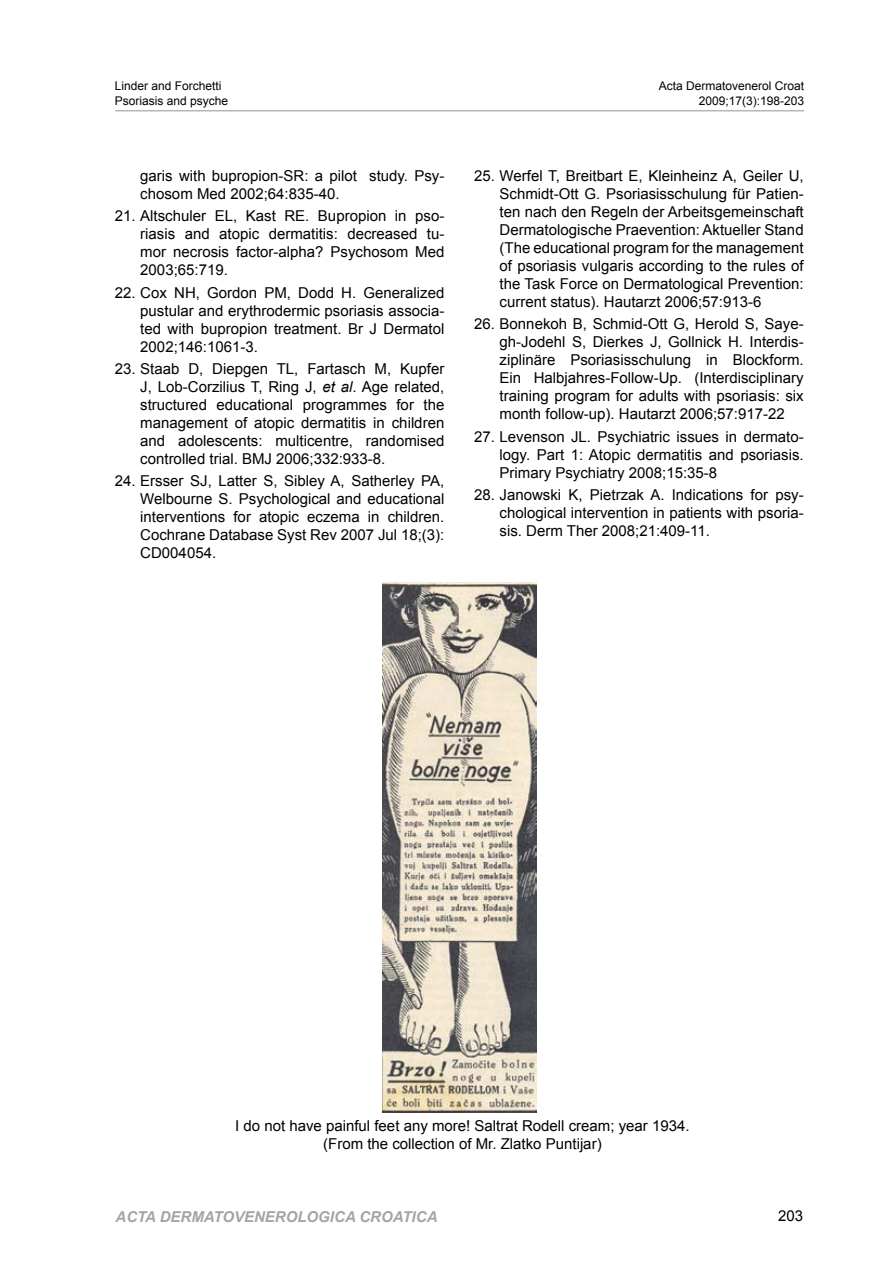
<style>
.page{position:relative;width:893px;height:1263px;background:#fff}
.page>*{position:absolute;margin:0;border:0;box-sizing:border-box;transform-origin:0 0}
.t1{font:15px/18px "Arial";color:#000;text-align:justify}
.t2{font:italic 700 15px "Arial";color:#a2a4a6}
.t3{font:12px "Arial";color:#000}
.s1{font-style:italic}
</style>
<div class="page">
<hr style="left:115px;top:110px;width:689px;height:1px;background:#b4b6b7">
<img style="left:383px;top:582px;width:154px;height:530px">
<p class="t3" style="left:115px;top:78px;width:108px">Linder and Forchetti</p>
<p class="t3" style="left:659px;top:78px;width:147px">Acta Dermatovenerol Croat</p>
<p class="t3" style="left:115px;top:93px;width:115px">Psoriasis and psyche</p>
<p class="t3" style="left:699px;top:93px;width:107px">2009;17(3):198-203</p>
<p class="t1" style="left:140px;top:167px;width:306px">garis with bupropion-SR: a pilot study. Psy&shy;chosom Med 2002;64:835-40.</p>
<p class="t1" style="left:140px;top:207px;width:306px;text-indent:-26px">21. Altschuler EL, Kast RE. Bupropion in pso&shy;riasis and atopic dermatitis: decreased tu&shy;mor necrosis factor-alpha? Psychosom Med 2003;65:719.</p>
<p class="t1" style="left:140px;top:283px;width:306px;text-indent:-26px">22. Cox NH, Gordon PM, Dodd H. Generalized pustular and erythrodermic psoriasis associa&shy;ted with bupropion treatment. Br J Dermatol 2002;146:1061-3.</p>
<p class="t1" style="left:140px;top:360px;width:306px;text-indent:-26px">23. Staab D, Diepgen TL, Fartasch M, Kupfer J, Lob-Corzilius T, Ring J, <span class="s1">et al</span>. Age related, structured educational programmes for the management of atopic dermatitis in children and adolescents: multicentre, randomised controlled trial. BMJ 2006;332:933-8.</p>
<p class="t1" style="left:140px;top:472px;width:306px;text-indent:-26px">24. Ersser SJ, Latter S, Sibley A, Satherley PA, Welbourne S. Psychological and educational interventions for atopic eczema in children.<br>Cochrane Database Syst Rev 2007 Jul 18;(3):<br>CD004054.</p>
<p class="t1" style="left:500px;top:167px;width:306px;text-indent:-25px">25. Werfel T, Breitbart E, Kleinheinz A, Geiler U, Schmidt-Ott G. Psoriasisschulung für Patien&shy;ten nach den Regeln der Arbeitsgemeinschaft Dermatologische Praevention: Aktueller Stand (The educational program for the management of psoriasis vulgaris according to the rules of the Task Force on Dermatological Prevention: current status). Hautarzt 2006;57:913-6</p>
<p class="t1" style="left:500px;top:315px;width:306px;text-indent:-26px">26. Bonnekoh B, Schmid-Ott G, Herold S, Saye&shy;gh-Jodehl S, Dierkes J, Gollnick H. Interdis&shy;ziplinäre Psoriasisschulung in Blockform.<br>Ein Halbjahres-Follow-Up. (Interdisciplinary training program for adults with psoriasis: six month follow-up). Hautarzt 2006;57:917-22</p>
<p class="t1" style="left:500px;top:427px;width:306px;text-indent:-26px">27. Levenson JL. Psychiatric issues in dermato&shy;logy. Part 1: Atopic dermatitis and psoriasis.<br>Primary Psychiatry 2008;15:35-8</p>
<p class="t1" style="left:500px;top:486px;width:306px;text-indent:-26px">28. Janowski K, Pietrzak A. Indications for psy&shy;chological intervention in patients with psoria&shy;sis. Derm Ther 2008;21:409-11.</p>
<p class="t1" style="left:235px;top:1116px;width:456px;text-align:center">I do not have painful feet any more! Saltrat Rodell cream; year 1934. (From the collection of Mr. Zlatko Puntijar)</p>
<p class="t2" style="left:116px;top:1207px;width:323px">ACTA DERMATOVENEROLOGICA CROATICA</p>
<p class="t1" style="left:778px;top:1207px;width:27px">203</p>
</div>
